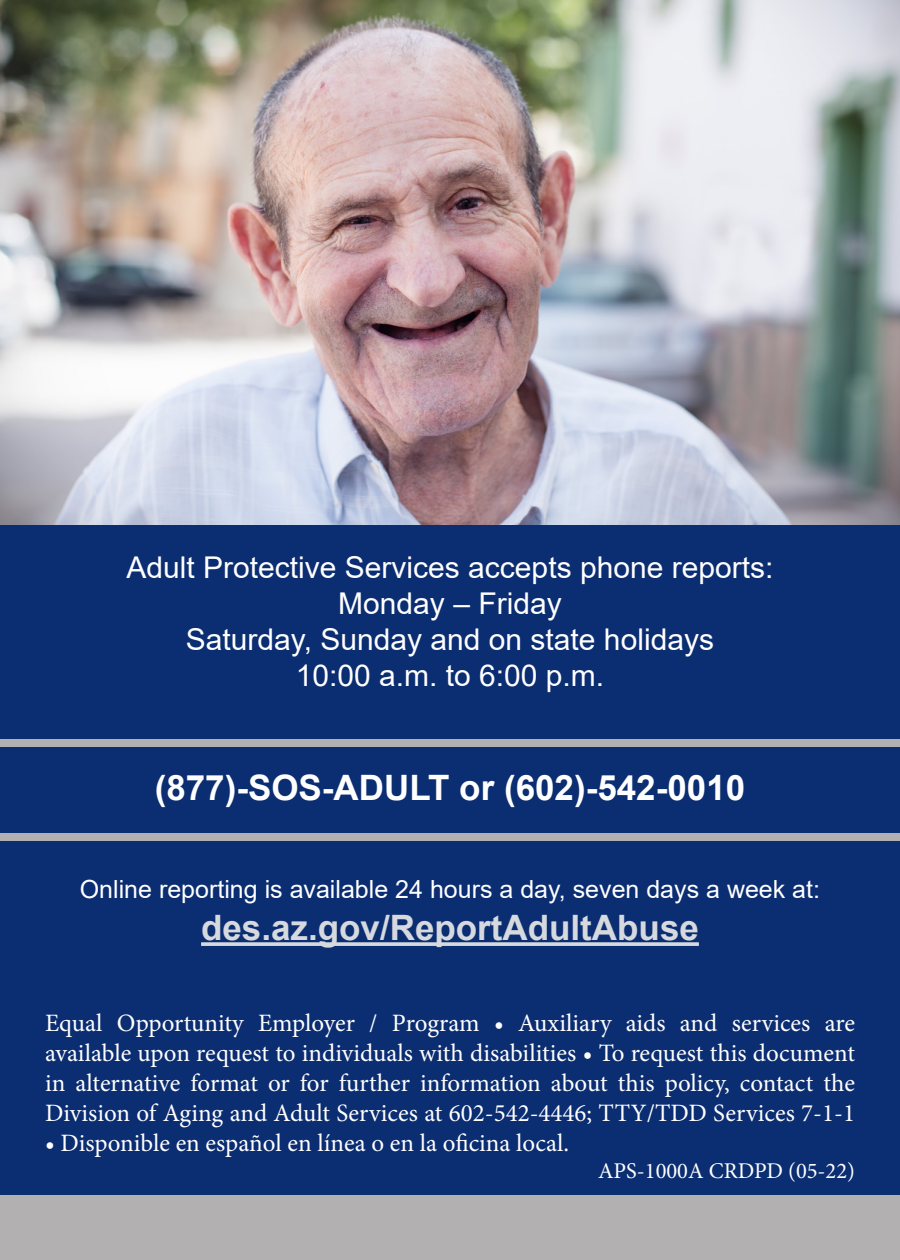
<style>
.page{position:relative;width:900px;height:1260px;background:#fff}
.page>*{position:absolute;margin:0;border:0;box-sizing:border-box;transform-origin:0 0}
.t1{font:700 35px "Arial";color:#fff}
.t2{font:700 35px "Arial";color:#d6d9de}
.t3{font:30px/36px "Arial";color:#fff;text-align:center}
.t4{font:25px/30px "Minion Pro";color:#fff;text-align:justify}
.t5{font:25px "Arial";color:#fff}
.t6{font:22.5px "Minion Pro";color:#fff}
</style>
<div class="page">
<img style="left:0;top:0;width:900px;height:526px">
<div style="left:0;top:526px;width:900px;height:689px;background:#0b2d72"></div>
<div style="left:0;top:1195px;width:900px;height:65px;background:#b3b0b1"></div>
<div style="left:0;top:740px;width:900px;height:7px;background:#b3b0b1"></div>
<div style="left:0;top:833px;width:900px;height:7px;background:#b3b0b1"></div>
<svg style="left:201px;top:942px;width:498px;height:4px;background:#c5cbd5"></svg>
<p class="t3" style="left:127px;top:549px;width:648px">Adult Protective Services accepts phone reports:<br>Monday – Friday<br>Saturday, Sunday and on state holidays<br>10:00 a.m. to 6:00 p.m.</p>
<h1 class="t1" style="left:155px;top:763px;width:592px">(877)-SOS-ADULT or (602)-542-0010</h1>
<p class="t5" style="left:80px;top:872px;width:742px">Online reporting is available 24 hours a day, seven days a week at:</p>
<h1 class="t2" style="left:201px;top:903px;width:499px">des.az.gov/ReportAdultAbuse</h1>
<p class="t4" style="left:45px;top:1008px;width:812px">Equal Opportunity Employer / Program • Auxiliary aids and services are available upon request to individuals with disabilities • To request this document in alternative format or for further information about this policy, contact the Division of Aging and Adult Services at 602-542-4446; TTY/TDD Services 7-1-1</p>
<p class="t4" style="left:45px;top:1128px;width:526px">• Disponible en español en línea o en la oficina local.</p>
<p class="t6" style="left:598px;top:1155px;width:258px">APS-1000A CRDPD (05-22)</p>
</div>
